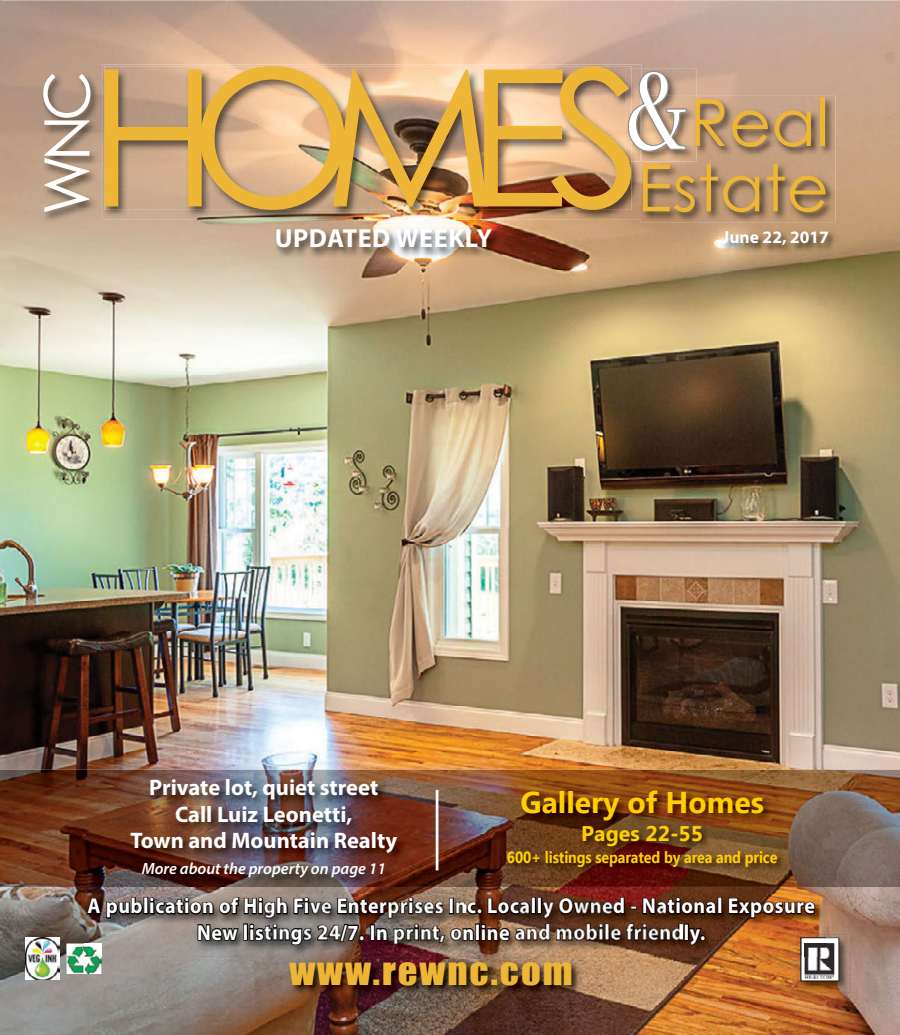
<style>
.page{position:relative;width:900px;height:1035px;background:#fff}
.page>*{position:absolute;margin:0;border:0;box-sizing:border-box;transform-origin:0 0}
.t1{font:190.5px "Rhplnt Century Gothic";letter-spacing:-.155em;color:#eeb637}
.t2{font:65.38px/65.4px "Rhplnt Century Gothic";color:#eeb637;text-align:right}
.t3{font:62.62px "Rhplnt Century Gothic";color:#fff}
.t4{font:34.88px "Vjmvfg Impact";letter-spacing:.05em;color:#eeb637;scale:1.11 1}
.t5{font:700 30px "Kktmlv Ebrima";color:#ffcf01}
.t6{font:700 26.25px "Ykyddj Myriad Pro";letter-spacing:.02em;color:#fff}
.t7{font:700 22.5px/26.2px "Ykyddj Myriad Pro";color:#fff;text-align:center}
.t8{font:700 21.62px/26.2px "Ykyddj Myriad Pro";letter-spacing:.03em;color:#fff;text-align:center;scale:.93 1}
.t9{font:700 21.25px "Kktmlv Ebrima";color:#ffcf01}
.t10{font:700 17.5px "Ykyddj Myriad Pro";color:#fff}
.t11{font:700 16.25px "Kktmlv Ebrima";letter-spacing:-.01em;color:#ffcf01;scale:.88 1}
.t12{font:italic 600 16.25px "Vfcqnq Myriad Pro";color:#fff}
</style>
<div class="page">
<img style="left:0;top:0;width:900px;height:1035px">
<img style="left:0;top:770px;width:900px;height:117px">
<img style="left:797px;top:934px;width:53px;height:58px">
<svg style="left:801px;top:937px;width:38px;height:44px"></svg>
<img style="left:719px;top:229px;width:119px;height:26px">
<img style="left:287px;top:960px;width:295px;height:35px">
<img style="left:66px;top:944px;width:36px;height:30px">
<img style="left:41px;top:72px;width:60px;height:150px">
<img style="left:102px;top:64px;width:539px;height:156px">
<img style="left:104px;top:66px;width:527px;height:144px">
<img style="left:641px;top:96px;width:194px;height:126px">
<img style="left:641px;top:162px;width:1px;height:58px">
<img style="left:697px;top:98px;width:128px;height:49px">
<img style="left:626px;top:69px;width:71px;height:93px">
<img style="left:626px;top:85px;width:3px;height:77px">
<img style="left:695px;top:98px;width:2px;height:49px">
<img style="left:641px;top:96px;width:46px;height:56px">
<svg style="left:628px;top:71px;width:58px;height:80px"></svg>
<img style="left:25px;top:938px;width:34px;height:42px">
<img style="left:274px;top:227px;width:228px;height:31px">
<img style="left:127px;top:777px;width:281px;height:112px">
<svg style="left:436px;top:790px;width:2px;height:80px"></svg>
<img style="left:505px;top:788px;width:283px;height:89px">
<img style="left:84px;top:894px;width:742px;height:62px">
<img style="left:797px;top:934px;width:29px;height:22px">
<img style="left:801px;top:937px;width:25px;height:19px">
<img style="left:84px;top:944px;width:18px;height:12px">
<img style="left:87px;top:898px;width:14px;height:16px">
<img style="left:106px;top:902px;width:12px;height:17px">
<svg style="left:119px;top:902px;width:11px;height:13px"></svg>
<img style="left:131px;top:897px;width:24px;height:18px">
<svg style="left:155px;top:902px;width:20px;height:13px"></svg>
<img style="left:175px;top:899px;width:9px;height:16px">
<img style="left:184px;top:897px;width:5px;height:17px">
<img style="left:231px;top:897px;width:8px;height:17px">
<svg style="left:190px;top:902px;width:42px;height:13px"></svg>
<img style="left:244px;top:897px;width:19px;height:17px">
<img style="left:276px;top:897px;width:12px;height:5px">
<img style="left:294px;top:897px;width:15px;height:5px">
<img style="left:337px;top:898px;width:11px;height:16px">
<svg style="left:348px;top:902px;width:11px;height:12px"></svg>
<img style="left:360px;top:899px;width:8px;height:16px">
<svg style="left:368px;top:902px;width:19px;height:13px"></svg>
<img style="left:408px;top:897px;width:5px;height:17px">
<img style="left:449px;top:898px;width:5px;height:4px">
<svg style="left:467px;top:902px;width:15px;height:13px"></svg>
<img style="left:488px;top:898px;width:10px;height:16px">
<svg style="left:498px;top:902px;width:22px;height:13px"></svg>
<img style="left:531px;top:897px;width:11px;height:5px">
<img style="left:559px;top:898px;width:14px;height:4px">
<img style="left:613px;top:897px;width:12px;height:5px">
<img style="left:642px;top:898px;width:13px;height:4px">
<img style="left:667px;top:899px;width:8px;height:16px">
<img style="left:676px;top:897px;width:5px;height:17px">
<svg style="left:681px;top:902px;width:36px;height:13px"></svg>
<img style="left:717px;top:897px;width:5px;height:17px">
<img style="left:728px;top:898px;width:11px;height:16px">
<img style="left:750px;top:902px;width:12px;height:17px">
<svg style="left:737px;top:902px;width:14px;height:12px"></svg>
<svg style="left:762px;top:902px;width:53px;height:13px"></svg>
<img style="left:198px;top:924px;width:13px;height:17px">
<svg style="left:211px;top:928px;width:11px;height:13px"></svg>
<img style="left:222px;top:928px;width:17px;height:13px">
<img style="left:243px;top:923px;width:11px;height:18px">
<svg style="left:255px;top:928px;width:9px;height:13px"></svg>
<img style="left:290px;top:941px;width:12px;height:4px">
<img style="left:339px;top:924px;width:20px;height:18px">
<svg style="left:359px;top:935px;width:6px;height:6px"></svg>
<img style="left:370px;top:924px;width:5px;height:17px">
<svg style="left:376px;top:928px;width:12px;height:13px"></svg>
<svg style="left:463px;top:928px;width:11px;height:13px"></svg>
<img style="left:475px;top:923px;width:11px;height:18px">
<svg style="left:487px;top:928px;width:23px;height:13px"></svg>
<img style="left:684px;top:923px;width:5px;height:18px">
<img style="left:689px;top:928px;width:13px;height:18px">
<svg style="left:700px;top:935px;width:6px;height:6px"></svg>
<img style="left:264px;top:902px;width:68px;height:39px">
<img style="left:414px;top:902px;width:52px;height:13px">
<img style="left:520px;top:902px;width:147px;height:13px">
<h3 class="t3" style="left:31px;top:215px;width:146px;rotate:-90deg">WNC</h3>
<h1 class="t1" style="left:88px;top:29px;width:557px">HOMES</h1>
<p class="t6" style="left:275px;top:221px;width:219px">UPDATED WEEKLY</p>
<h2 class="t2" style="left:637px;top:91px;width:193px">Real<br>Estate</h2>
<p class="t10" style="left:722px;top:226px;width:108px">June 22, 2017</p>
<p class="t7" style="left:130px;top:774px;width:268px">Private lot, quiet street<br>Call Luiz Leonetti,<br>Town and Mountain Realty</p>
<p class="t12" style="left:142px;top:858px;width:246px">More about the property on page 11</p>
<h3 class="t5" style="left:520px;top:790px;width:245px">Gallery of Homes</h3>
<p class="t9" style="left:581px;top:825px;width:123px">Pages 22-55</p>
<p class="t11" style="left:507px;top:850px;width:309px">600+ listings separated by area and price</p>
<p class="t8" style="left:87px;top:892px;width:784px">A publication of High Five Enterprises Inc. Locally Owned - National Exposure<br>New listings 24/7. In print, online and mobile friendly.</p>
<h3 class="t4" style="left:289px;top:953px;width:257px">WWW.REWNC.COM</h3>
</div>
